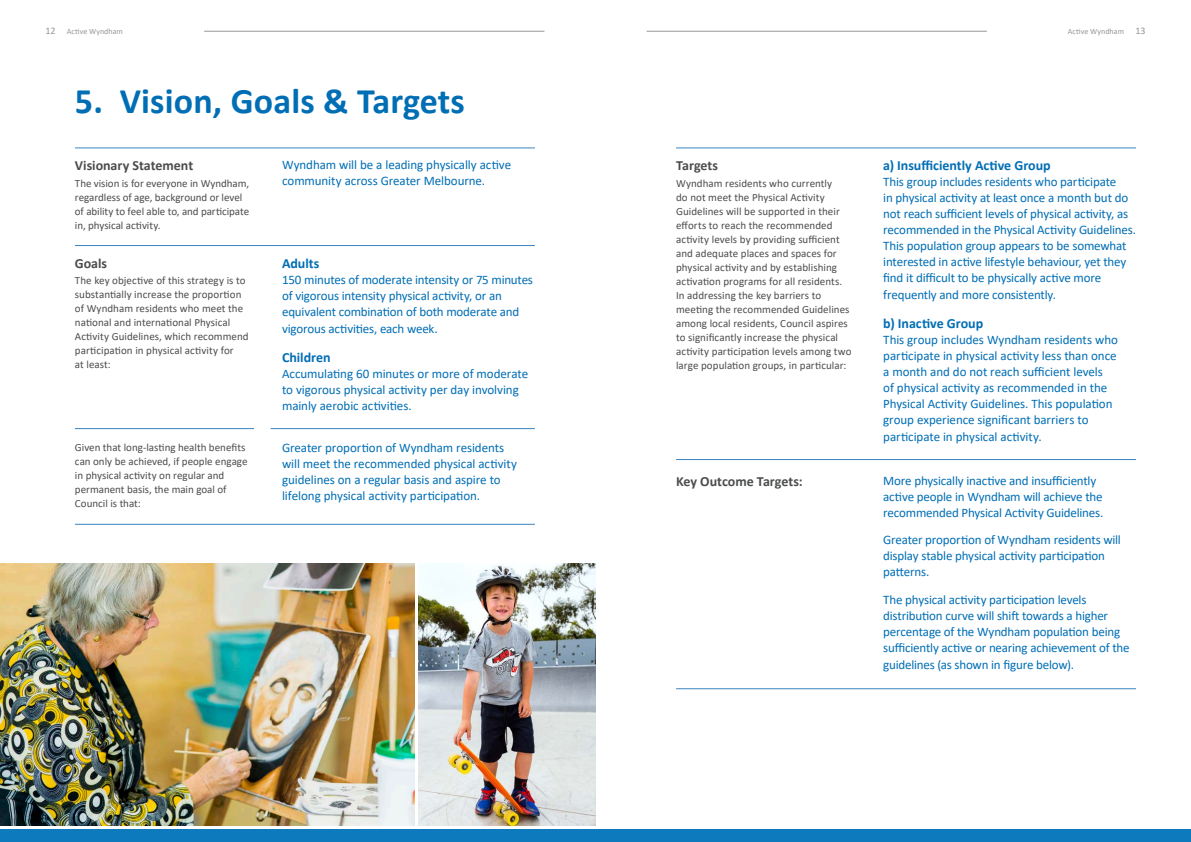
<style>
.page{position:relative;width:1191px;height:842px;background:#fff}
.page>*{position:absolute;margin:0;border:0;box-sizing:border-box;transform-origin:0 0}
.Headers{font:700 36px "Calibri";letter-spacing:.005em;color:#006eb5}
.Sub-Sub_Headers{font:700 14px "Calibri";letter-spacing:-.005em;color:#006eb5}
.Sub-Sub_Headers-2{font:700 14px "Calibri";letter-spacing:-.005em;color:#4b4c4d}
.Sub-Sub_Headers-3{font:13px/16px "Calibri";letter-spacing:-.01em;color:#006eb5}
.BodyText{font:11px/14px "Calibri";color:#4b4c4d}
.t1{font:8px "Calibri";letter-spacing:.005em;color:#939598}
.s1{font-size:10px}
</style>
<div class="page">
<hr style="left:204px;top:31px;width:340px;height:1px;background:#939598">
<hr style="left:646px;top:31px;width:341px;height:1px;background:#939598">
<div style="left:0;top:829px;width:1191px;height:13px;background:#0d7abd"></div>
<hr style="left:75px;top:147px;width:460px;height:1px;background:#3984c3">
<hr style="left:676px;top:147px;width:460px;height:1px;background:#3984c3">
<hr style="left:75px;top:245px;width:460px;height:1px;background:#3984c3">
<hr style="left:676px;top:459px;width:460px;height:1px;background:#3984c3">
<hr style="left:676px;top:688px;width:460px;height:1px;background:#3984c3">
<hr style="left:75px;top:524px;width:460px;height:1px;background:#3984c3">
<hr style="left:75px;top:428px;width:179px;height:1px;background:#3984c3">
<hr style="left:271px;top:428px;width:264px;height:1px;background:#3984c3">
<img style="left:0;top:563px;width:414px;height:263px">
<img style="left:418px;top:563px;width:177px;height:263px">
<p class="t1" style="left:45px;top:26px;width:79px"><span class="s1">12</span> Active Wyndham</p>
<p class="t1" style="left:1068px;top:26px;width:79px">Active Wyndham <span class="s1">13</span></p>
<p class="Headers" style="left:75px;top:76px;width:391px">5. Vision, Goals &amp; Targets</p>
<p class="Sub-Sub_Headers-2" style="left:75px;top:156px;width:120px">Visionary Statement</p>
<p class="BodyText" style="left:75px;top:176px;width:176px">The vision is for everyone in Wyndham, regardless of age, background or level of ability to feel able to, and participate in, physical activity.</p>
<p class="Sub-Sub_Headers-2" style="left:75px;top:253px;width:34px">Goals</p>
<p class="BodyText" style="left:75px;top:273px;width:175px">The key objective of this strategy is to substantially increase the proportion of Wyndham residents who meet the national and international Physical Activity Guidelines, which recommend participation in physical activity for<br>at least:</p>
<p class="BodyText" style="left:75px;top:440px;width:174px">Given that long-lasting health benefits can only be achieved, if people engage in physical activity on regular and permanent basis, the main goal of<br>Council is that:</p>
<p class="Sub-Sub_Headers-3" style="left:282px;top:157px;width:230px">Wyndham will be a leading physically active community across Greater Melbourne.</p>
<p class="Sub-Sub_Headers" style="left:883px;top:156px;width:169px">a) Insufficiently Active Group</p>
<p class="Sub-Sub_Headers-2" style="left:676px;top:156px;width:44px">Targets</p>
<p class="BodyText" style="left:676px;top:176px;width:177px">Wyndham residents who currently<br>do not meet the Physical Activity Guidelines will be supported in their efforts to reach the recommended activity levels by providing sufficient and adequate places and spaces for physical activity and by establishing activation programs for all residents.<br>In addressing the key barriers to meeting the recommended Guidelines among local residents, Council aspires to significantly increase the physical activity participation levels among two large population groups, in particular:</p>
<p class="Sub-Sub_Headers-3" style="left:883px;top:174px;width:254px">This group includes residents who participate<br>in physical activity at least once a month but do not reach sufficient levels of physical activity, as recommended in the Physical Activity Guidelines.<br>This population group appears to be somewhat interested in active lifestyle behaviour, yet they find it difficult to be physically active more frequently and more consistently.</p>
<p class="Sub-Sub_Headers" style="left:883px;top:313px;width:101px">b) Inactive Group</p>
<p class="Sub-Sub_Headers-3" style="left:883px;top:331px;width:236px">This group includes Wyndham residents who participate in physical activity less than once a month and do not reach sufficient levels<br>of physical activity as recommended in the Physical Activity Guidelines. This population group experience significant barriers to participate in physical activity.</p>
<p class="Sub-Sub_Headers" style="left:282px;top:254px;width:39px">Adults</p>
<p class="Sub-Sub_Headers-3" style="left:282px;top:271px;width:252px;line-height:16.3px">150 minutes of moderate intensity or 75 minutes of vigorous intensity physical activity, or an equivalent combination of both moderate and vigorous activities, each week.</p>
<p class="Sub-Sub_Headers" style="left:282px;top:347px;width:50px">Children</p>
<p class="Sub-Sub_Headers-3" style="left:282px;top:365px;width:248px">Accumulating 60 minutes or more of moderate to vigorous physical activity per day involving mainly aerobic activities.</p>
<p class="Sub-Sub_Headers-3" style="left:282px;top:439px;width:236px">Greater proportion of Wyndham residents will meet the recommended physical activity guidelines on a regular basis and aspire to lifelong physical activity participation.</p>
<p class="Sub-Sub_Headers-3" style="left:883px;top:472px;width:222px">More physically inactive and insufficiently active people in Wyndham will achieve the recommended Physical Activity Guidelines.</p>
<p class="Sub-Sub_Headers-3" style="left:883px;top:531px;width:239px">Greater proportion of Wyndham residents will display stable physical activity participation patterns.</p>
<p class="Sub-Sub_Headers-3" style="left:883px;top:591px;width:248px;line-height:16.3px">The physical activity participation levels distribution curve will shift towards a higher percentage of the Wyndham population being sufficiently active or nearing achievement of the guidelines (as shown in figure below).</p>
<p class="Sub-Sub_Headers-2" style="left:676px;top:471px;width:128px">Key Outcome Targets:</p>
</div>
